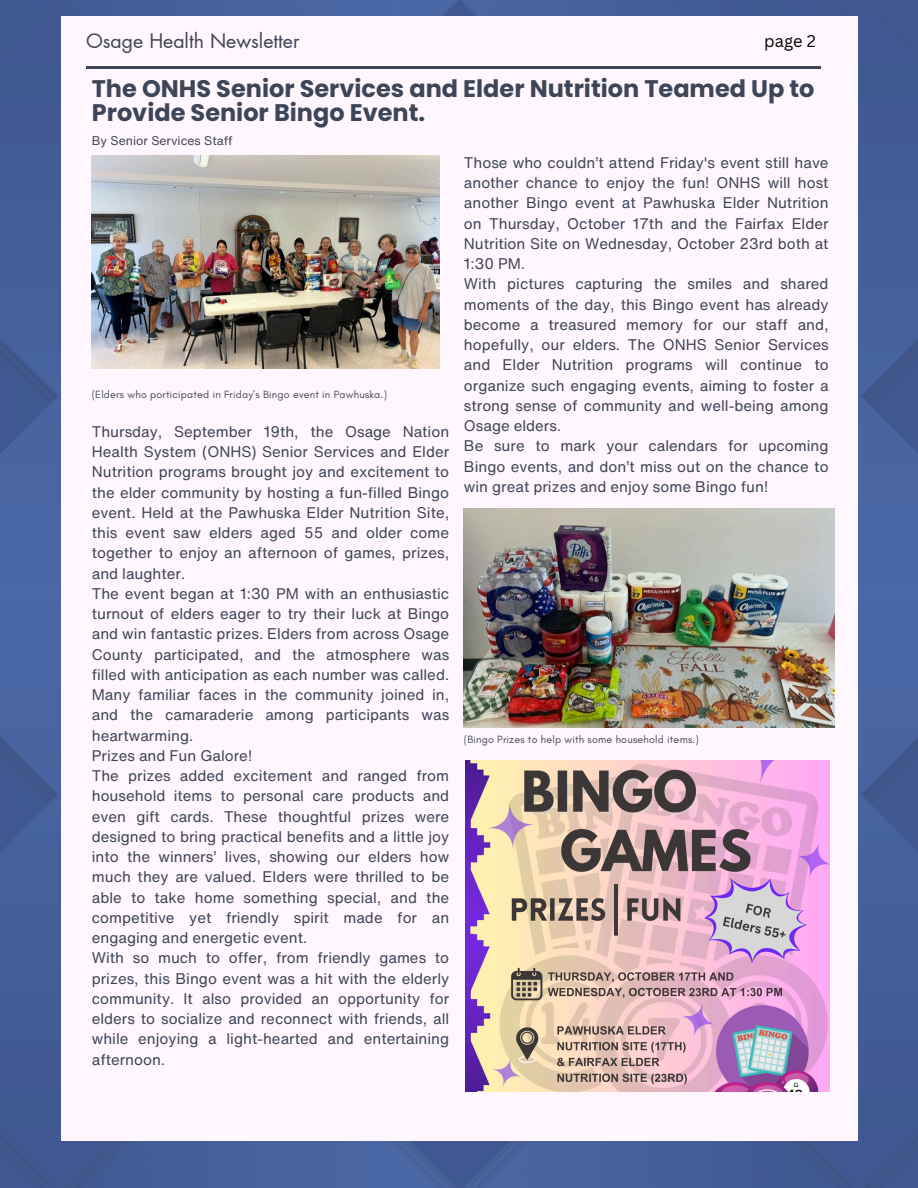
<style>
.page{position:relative;width:918px;height:1188px;background:#fff}
.page>*{position:absolute;margin:0;border:0;box-sizing:border-box;transform-origin:0 0}
.t1{font:700 24px/23.7px "Poppins";color:#3e4558}
.t2{font:19.5px "Futura LT Pro";color:#3e4558}
.t3{font:16.5px "Canva Sans";color:#000}
.t4{font:15px/20.2px "Helvetica Now Text";color:#3e4558}
.t5{font:12.3px "Helvetica Now Text";color:#3e4558}
.t6{font:10.65px "Glacial Indifference";letter-spacing:.02em;color:#3e4558}
</style>
<div class="page">
<img style="left:0;top:0;width:918px;height:1188px">
<div style="left:61px;top:16px;width:796px;height:1125px;background:#fff7fd"></div>
<hr style="left:86px;top:66px;width:734px;height:2px;background:#3e4558">
<img style="left:92px;top:156px;width:347px;height:212px">
<img style="left:464px;top:508px;width:370px;height:220px">
<img style="left:465px;top:760px;width:365px;height:331px">
<h3 class="t2" style="left:86px;top:32px;width:215px">Osage Health Newsletter</h3>
<p class="t3" style="left:764px;top:29px;width:53px">page 2</p>
<p class="t1" style="left:92px;top:77px;width:724px">The ONHS Senior Services and Elder Nutrition Teamed Up to<br>Provide Senior Bingo Event.</p>
<p class="t5" style="left:92px;top:131px;width:142px">By Senior Services Staff</p>
<h3 class="t4" style="left:464px;top:152px;width:366px">Those who couldn’t attend Friday's event still have another chance to enjoy the fun! ONHS will host another Bingo event at Pawhuska Elder Nutrition on Thursday, October 17th and the Fairfax Elder Nutrition Site on Wednesday, October 23rd both at 1:30 PM.<br>With pictures capturing the smiles and shared moments of the day, this Bingo event has already become a treasured memory for our staff and, hopefully, our elders. The ONHS Senior Services and Elder Nutrition programs will continue to organize such engaging events, aiming to foster a strong sense of community and well-being among Osage elders.<br>Be sure to mark your calendars for upcoming Bingo events, and don’t miss out on the chance to win great prizes and enjoy some Bingo fun!</h3>
<h4 class="t6" style="left:92px;top:388px;width:297px">(Elders who porticipated in Friday’s Bingo event in Pawhuska.)</h4>
<p class="t4" style="left:92px;top:421px;width:359px">Thursday, September 19th, the Osage Nation Health System (ONHS) Senior Services and Elder Nutrition programs brought joy and excitement to the elder community by hosting a fun-filled Bingo event. Held at the Pawhuska Elder Nutrition Site, this event saw elders aged 55 and older come together to enjoy an afternoon of games, prizes, and laughter.<br>The event began at 1:30 PM with an enthusiastic turnout of elders eager to try their luck at Bingo and win fantastic prizes. Elders from across Osage County participated, and the atmosphere was filled with anticipation as each number was called.<br>Many familiar faces in the community joined in, and the camaraderie among participants was heartwarming.<br>Prizes and Fun Galore!<br>The prizes added excitement and ranged from household items to personal care products and even gift cards. These thoughtful prizes were designed to bring practical benefits and a little joy into the winners’ lives, showing our elders how much they are valued. Elders were thrilled to be able to take home something special, and the competitive yet friendly spirit made for an engaging and energetic event.<br>With so much to offer, from friendly games to prizes, this Bingo event was a hit with the elderly community. It also provided an opportunity for elders to socialize and reconnect with friends, all while enjoying a light-hearted and entertaining afternoon.</p>
<p class="t6" style="left:464px;top:733px;width:237px">(Bingo Prizes to help with some household items.)</p>
</div>
